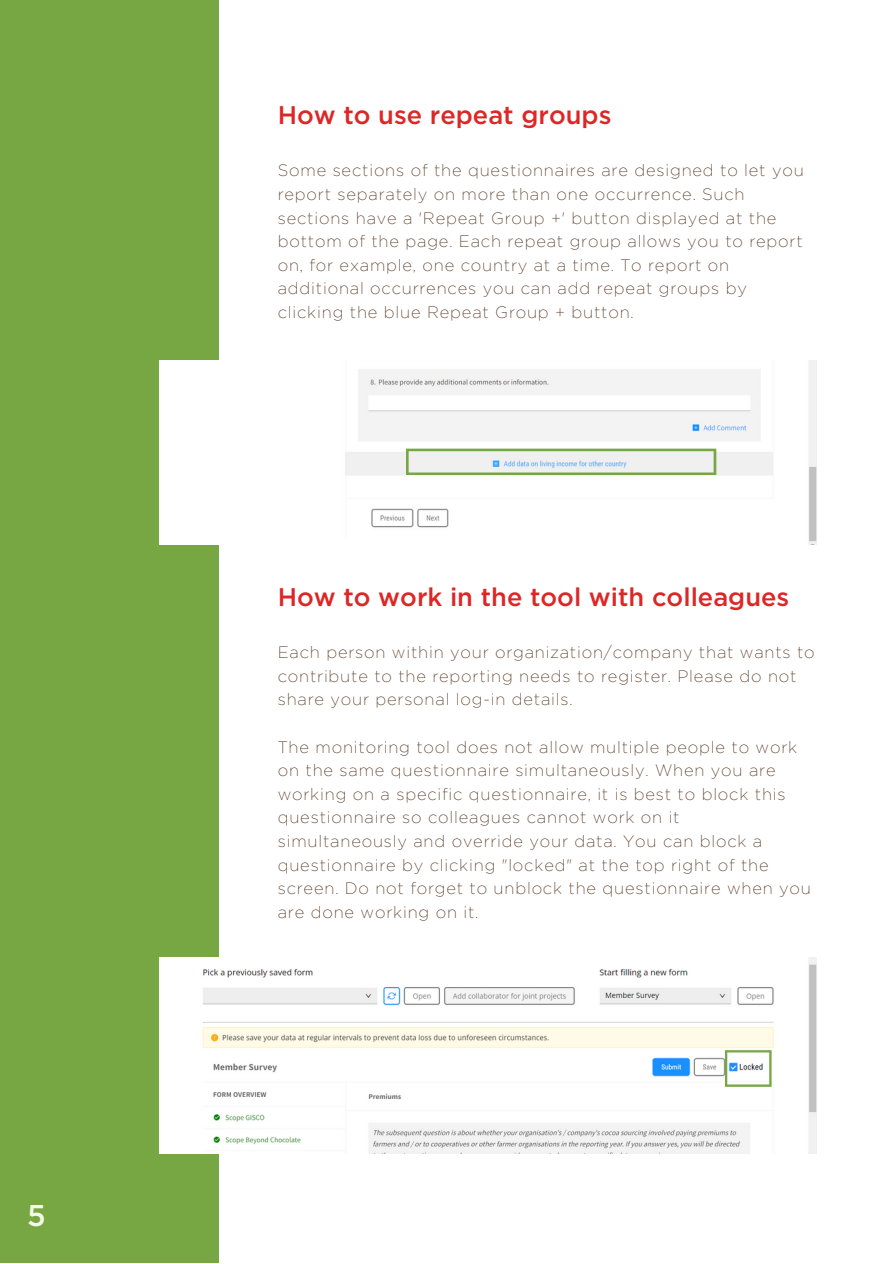
<style>
.page{position:relative;width:893px;height:1264px;background:#fff}
.page>*{position:absolute;margin:0;border:0;box-sizing:border-box;transform-origin:0 0}
.t1{font:500 30px "Gotham";color:#f6f7eb}
.t2{font:500 25.5px "Gotham";color:#dc2726}
.t3{font:200 16.5px/23.5px "Gotham";letter-spacing:.05em;color:#4f2e18}
</style>
<div class="page">
<div style="left:0;top:0;width:218px;height:1262px;background:#76a742"></div>
<img style="left:159px;top:360px;width:657px;height:185px">
<svg style="left:406px;top:448px;width:310px;height:27px"></svg>
<img style="left:159px;top:957px;width:657px;height:196px">
<svg style="left:725px;top:1050px;width:46px;height:36px"></svg>
<h1 class="t1" style="left:27px;top:1202px;width:20px">5</h1>
<h2 class="t2" style="left:278px;top:104px;width:335px">How to use repeat groups</h2>
<p class="t3" style="left:278px;top:160px;width:527px">Some sections of the questionnaires are designed to let you report separately on more than one occurrence. Such sections have a 'Repeat Group +' button displayed at the bottom of the page. Each repeat group allows you to report on, for example, one country at a time. To report on additional occurrences you can add repeat groups by clicking the blue Repeat Group + button.</p>
<h2 class="t2" style="left:278px;top:586px;width:513px">How to work in the tool with colleagues</h2>
<p class="t3" style="left:278px;top:641px;width:538px">Each person within your organization/company that wants to contribute to the reporting needs to register. Please do not share your personal log-in details.</p>
<p class="t3" style="left:278px;top:736px;width:534px">The monitoring tool does not allow multiple people to work on the same questionnaire simultaneously. When you are working on a specific questionnaire, it is best to block this questionnaire so colleagues cannot work on it simultaneously and override your data. You can block a questionnaire by clicking "locked" at the top right of the screen. Do not forget to unblock the questionnaire when you are done working on it.</p>
</div>
